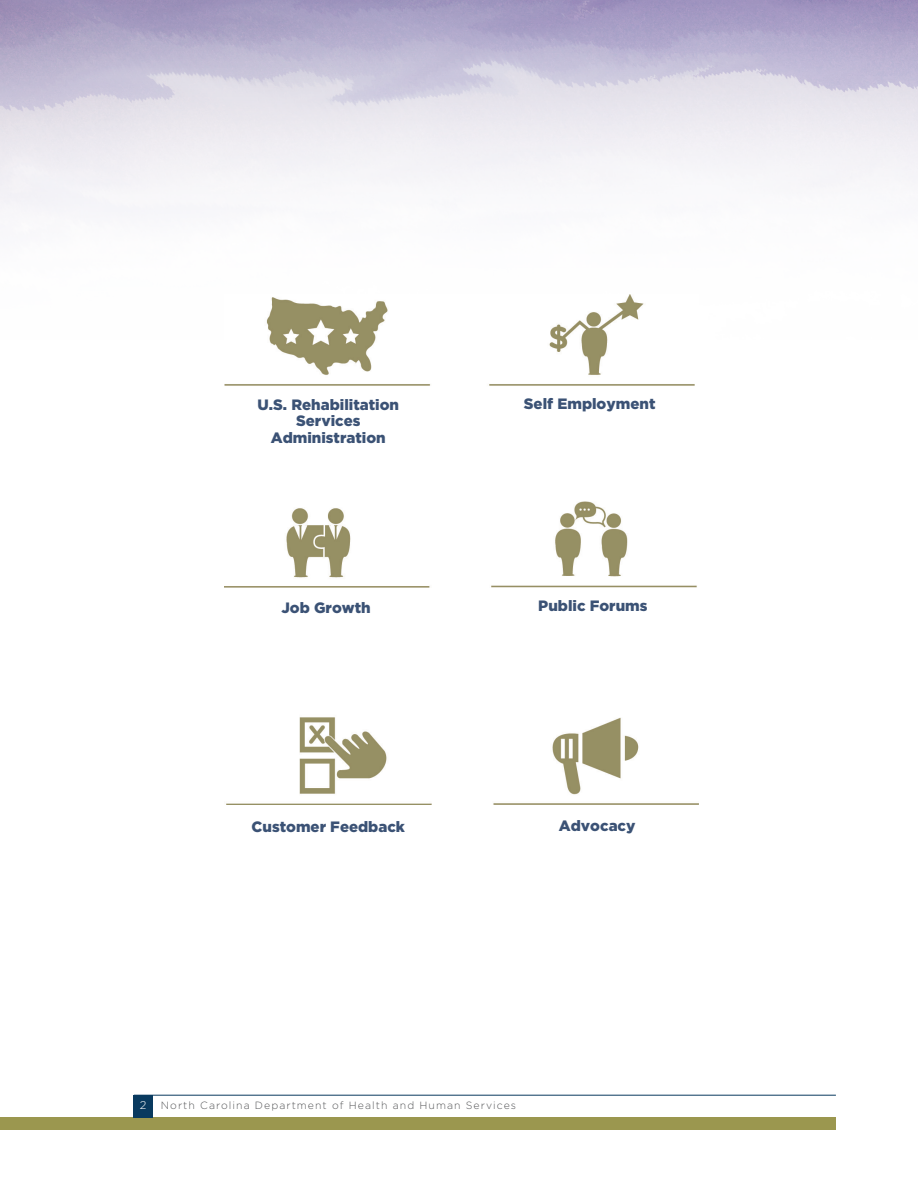
<style>
.page{position:relative;width:918px;height:1188px;background:#fff}
.page>*{position:absolute;margin:0;border:0;box-sizing:border-box;transform-origin:0 0}
.t1{font:900 15px "Gotham";color:#3b5275}
.t2{font:300 11.25px "Gotham";color:#fff}
.t3{font:300 10.5px "Gotham";letter-spacing:.1em;color:#57585a}
</style>
<div class="page">
<div style="left:0;top:1117px;width:836px;height:13px;background:#9b974f"></div>
<hr style="left:134px;top:1095px;width:702px;height:1px;background:#093a5f">
<div style="left:134px;top:1095px;width:19px;height:22px;background:#093a5f"></div>
<img style="left:0;top:0;width:918px;height:210px">
<img style="left:224px;top:294px;width:474px;height:511px">
<p class="t1" style="left:258px;top:396px;width:143px">U.S. Rehabilitation</p>
<p class="t1" style="left:296px;top:412px;width:66px">Services</p>
<p class="t1" style="left:271px;top:429px;width:117px">Administration</p>
<p class="t1" style="left:524px;top:395px;width:133px">Self Employment</p>
<p class="t1" style="left:282px;top:599px;width:91px">Job Growth</p>
<p class="t1" style="left:538px;top:597px;width:111px">Public Forums</p>
<p class="t1" style="left:252px;top:818px;width:155px">Customer Feedback</p>
<p class="t1" style="left:559px;top:817px;width:78px">Advocacy</p>
<p class="t2" style="left:140px;top:1098px;width:8px">2</p>
<p class="t3" style="left:161px;top:1098px;width:357px">North Carolina Department of Health and Human Services</p>
</div>
